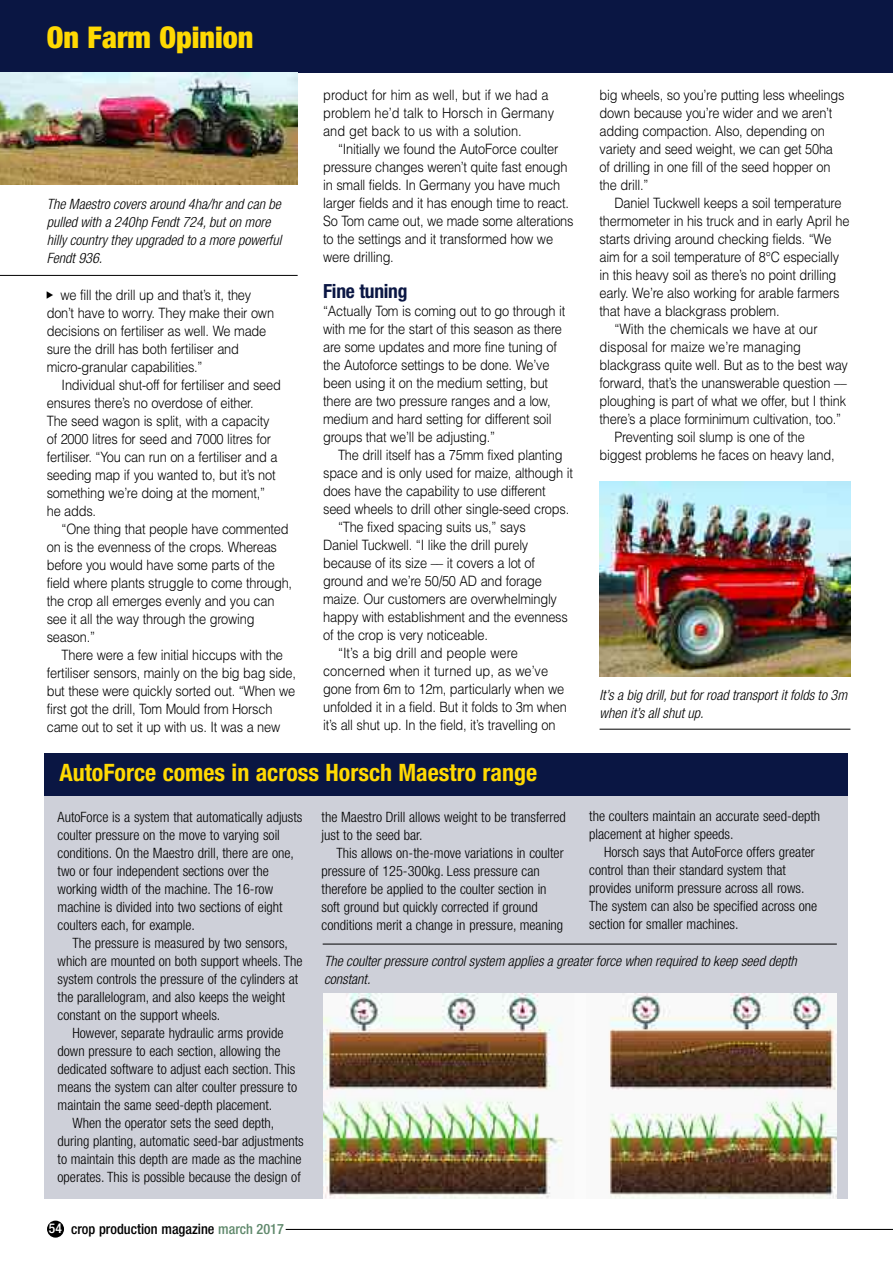
<style>
.page{position:relative;width:893px;height:1263px;background:#fff}
.page>*{position:absolute;margin:0;border:0;box-sizing:border-box;transform-origin:0 0}
.t1{font:900 condensed 30px "Helvetica Neue";color:#ffd902}
.t2{font:700 condensed 24px "Helvetica Neue";color:#ffd902}
.t3{font:700 condensed 19.5px "Helvetica Neue";letter-spacing:-.015em;color:#0a1643}
.t4{font:300 14.25px/18px "Helvetica";letter-spacing:-.015em;color:#000;scale:.9 1}
.t5{font:300 condensed 14.25px/18px "Helvetica Neue";color:#000}
.t6{font:italic 300 condensed 14.25px/18px "Helvetica Neue";color:#000}
.t7{font:500 condensed 14.25px "Helvetica Neue";color:#000}
.s1{font-size:13.5px;color:#fff}
.s2{color:#60896c}
</style>
<div class="page">
<div style="left:45px;top:795px;width:803px;height:404px;background:#ced0d9"></div>
<div style="left:45px;top:753px;width:803px;height:43px;background:#0a1643"></div>
<img style="left:323px;top:993px;width:513px;height:206px">
<hr style="left:323px;top:944px;width:514px;height:1px;background:#000">
<hr style="left:600px;top:729px;width:250px;height:1px;background:#000">
<img style="left:600px;top:482px;width:250px;height:195px">
<div style="left:0;top:0;width:893px;height:72px;background:#0a1643"></div>
<hr style="left:0;top:275px;width:298px;height:1px;background:#000">
<img style="left:0;top:72px;width:298px;height:113px">
<div style="left:47px;top:1220px;width:17px;height:17px;background:#000;border-radius:50%"></div>
<hr style="left:286px;top:1229px;width:607px;height:1px;background:#000">
<h1 class="t1" style="left:47px;top:27px;width:208px">On Farm Opinion</h1>
<p class="t6" style="left:47px;top:196px;width:236px">The Maestro covers around 4ha/hr and can be pulled with a 240hp Fendt 724, but on more hilly country they upgraded to a more powerful Fendt 936.</p>
<p class="t4" style="left:47px;top:286px;width:254px;text-indent:14px">we fill the drill up and that’s it, they don’t have to worry. They make their own decisions on fertiliser as well. We made sure the drill has both fertiliser and micro-granular capabilities.”</p>
<p class="t4" style="left:47px;top:376px;width:262px;text-indent:15px">Individual shut-off for fertiliser and seed ensures there’s no overdose of either.<br>The seed wagon is split, with a capacity of 2000 litres for seed and 7000 litres for fertiliser. “You can run on a fertiliser and a seeding map if you wanted to, but it’s not something we’re doing at the moment,” he adds.</p>
<p class="t4" style="left:47px;top:520px;width:274px;text-indent:15px">“One thing that people have commented on is the evenness of the crops. Whereas before you would have some parts of the field where plants struggle to come through, the crop all emerges evenly and you can see it all the way through the growing season.”</p>
<p class="t4" style="left:47px;top:646px;width:278px;text-indent:15px">There were a few initial hiccups with the fertiliser sensors, mainly on the big bag side, but these were quickly sorted out. “When we first got the drill, Tom Mould from Horsch came out to set it up with us. It was a new</p>
<p class="t4" style="left:323px;top:86px;width:258px">product for him as well, but if we had a problem he’d talk to Horsch in Germany and get back to us with a solution.</p>
<p class="t4" style="left:323px;top:140px;width:280px;text-indent:15px">“Initially we found the AutoForce coulter pressure changes weren’t quite fast enough in small fields. In Germany you have much larger fields and it has enough time to react.<br>So Tom came out, we made some alterations to the settings and it transformed how we were drilling.</p>
<h3 class="t3" style="left:323px;top:284px;width:86px">Fine tuning</h3>
<p class="t4" style="left:323px;top:302px;width:270px">“Actually Tom is coming out to go through it with me for the start of this season as there are some updates and more fine tuning of the Autoforce settings to be done. We’ve been using it on the medium setting, but there are two pressure ranges and a low, medium and hard setting for different soil groups that we’ll be adjusting.”</p>
<p class="t4" style="left:338px;top:446px;width:251px">The drill itself has a 75mm fixed planting</p>
<p class="t4" style="left:323px;top:464px;width:279px">space and is only used for maize, although it</p>
<p class="t4" style="left:323px;top:482px;width:249px">does have the capability to use different</p>
<p class="t4" style="left:323px;top:500px;width:275px">seed wheels to drill other single-seed crops.</p>
<p class="t4" style="left:338px;top:518px;width:210px">“The fixed spacing suits us,” says</p>
<p class="t4" style="left:323px;top:536px;width:230px">Daniel Tuckwell. “I like the drill purely</p>
<p class="t4" style="left:323px;top:554px;width:237px">because of its size –– it covers a lot of</p>
<p class="t4" style="left:323px;top:572px;width:244px">ground and we’re 50/50 AD and forage</p>
<p class="t4" style="left:323px;top:590px;width:261px">maize. Our customers are overwhelmingly</p>
<p class="t4" style="left:323px;top:608px;width:273px">happy with establishment and the evenness</p>
<p class="t4" style="left:323px;top:626px;width:185px">of the crop is very noticeable.</p>
<p class="t4" style="left:338px;top:644px;width:201px">“It’s a big drill and people were</p>
<p class="t4" style="left:323px;top:662px;width:251px">concerned when it turned up, as we’ve</p>
<p class="t4" style="left:323px;top:680px;width:269px">gone from 6m to 12m, particularly when we</p>
<p class="t4" style="left:323px;top:698px;width:272px">unfolded it in a field. But it folds to 3m when</p>
<p class="t4" style="left:323px;top:716px;width:260px">it’s all shut up. In the field, it’s travelling on</p>
<h2 class="t2" style="left:60px;top:764px;width:479px">AutoForce comes in across Horsch Maestro range</h2>
<p class="t4" style="left:600px;top:86px;width:274px">big wheels, so you’re putting less wheelings down because you’re wider and we aren’t adding compaction. Also, depending on variety and seed weight, we can get 50ha of drilling in one fill of the seed hopper on the drill.”</p>
<p class="t4" style="left:614px;top:194px;width:254px">Daniel Tuckwell keeps a soil temperature</p>
<p class="t4" style="left:600px;top:212px;width:279px">thermometer in his truck and in early April he</p>
<p class="t4" style="left:600px;top:230px;width:259px">starts driving around checking fields. “We</p>
<p class="t4" style="left:600px;top:248px;width:268px">aim for a soil temperature of 8°C especially</p>
<p class="t4" style="left:600px;top:266px;width:265px">in this heavy soil as there’s no point drilling</p>
<p class="t4" style="left:600px;top:284px;width:268px">early. We’re also working for arable farmers</p>
<p class="t4" style="left:600px;top:302px;width:201px">that have a blackgrass problem.</p>
<p class="t4" style="left:614px;top:320px;width:227px">“With the chemicals we have at our</p>
<p class="t4" style="left:600px;top:338px;width:225px">disposal for maize we’re managing</p>
<p class="t4" style="left:600px;top:356px;width:278px">blackgrass quite well. But as to the best way</p>
<p class="t4" style="left:600px;top:374px;width:276px">forward, that’s the unanswerable question ––</p>
<p class="t4" style="left:600px;top:392px;width:275px">ploughing is part of what we offer, but I think</p>
<p class="t4" style="left:600px;top:410px;width:270px">there’s a place forminimum cultivation, too.”</p>
<p class="t4" style="left:614px;top:428px;width:213px">Preventing soil slump is one of the</p>
<p class="t4" style="left:600px;top:446px;width:263px">biggest problems he faces on heavy land,</p>
<p class="t6" style="left:600px;top:687px;width:249px">It’s a big drill, but for road transport it folds to 3m when it’s all shut up.</p>
<p class="t5" style="left:58px;top:809px;width:246px">AutoForce is a system that automatically adjusts coulter pressure on the move to varying soil conditions. On the Maestro drill, there are one, two or four independent sections over the working width of the machine. The 16-row machine is divided into two sections of eight coulters each, for example.</p>
<p class="t5" style="left:58px;top:935px;width:246px;text-indent:15px">The pressure is measured by two sensors, which are mounted on both support wheels. The system controls the pressure of the cylinders at the parallelogram, and also keeps the weight constant on the support wheels.</p>
<p class="t5" style="left:72px;top:1025px;width:213px">However, separate hydraulic arms provide</p>
<p class="t5" style="left:58px;top:1043px;width:224px">down pressure to each section, allowing the</p>
<p class="t5" style="left:58px;top:1061px;width:239px">dedicated software to adjust each section. This</p>
<p class="t5" style="left:58px;top:1079px;width:241px">means the system can alter coulter pressure to</p>
<p class="t5" style="left:58px;top:1097px;width:216px">maintain the same seed-depth placement.</p>
<p class="t5" style="left:72px;top:1115px;width:203px">When the operator sets the seed depth,</p>
<p class="t5" style="left:58px;top:1133px;width:248px">during planting, automatic seed-bar adjustments</p>
<p class="t5" style="left:58px;top:1151px;width:246px">to maintain this depth are made as the machine</p>
<p class="t5" style="left:58px;top:1169px;width:245px">operates. This is possible because the design of</p>
<p class="t7" style="left:49px;top:1224px;width:237px"><span class="s1">54</span> crop production magazine <span class="s2">march 2017</span></p>
<p class="t5" style="left:589px;top:808px;width:232px">the coulters maintain an accurate seed-depth placement at higher speeds.</p>
<p class="t5" style="left:589px;top:844px;width:229px;text-indent:15px">Horsch says that AutoForce offers greater control than their standard system that provides uniform pressure across all rows.<br>The system can also be specified across one section for smaller machines.</p>
<p class="t6" style="left:324px;top:953px;width:474px">The coulter pressure control system applies a greater force when required to keep seed depth constant.</p>
<p class="t5" style="left:322px;top:809px;width:246px">the Maestro Drill allows weight to be transferred just to the seed bar.</p>
<p class="t5" style="left:322px;top:845px;width:244px;text-indent:15px">This allows on-the-move variations in coulter pressure of 125-300kg. Less pressure can therefore be applied to the coulter section in soft ground but quickly corrected if ground conditions merit a change in pressure, meaning</p>
</div>
